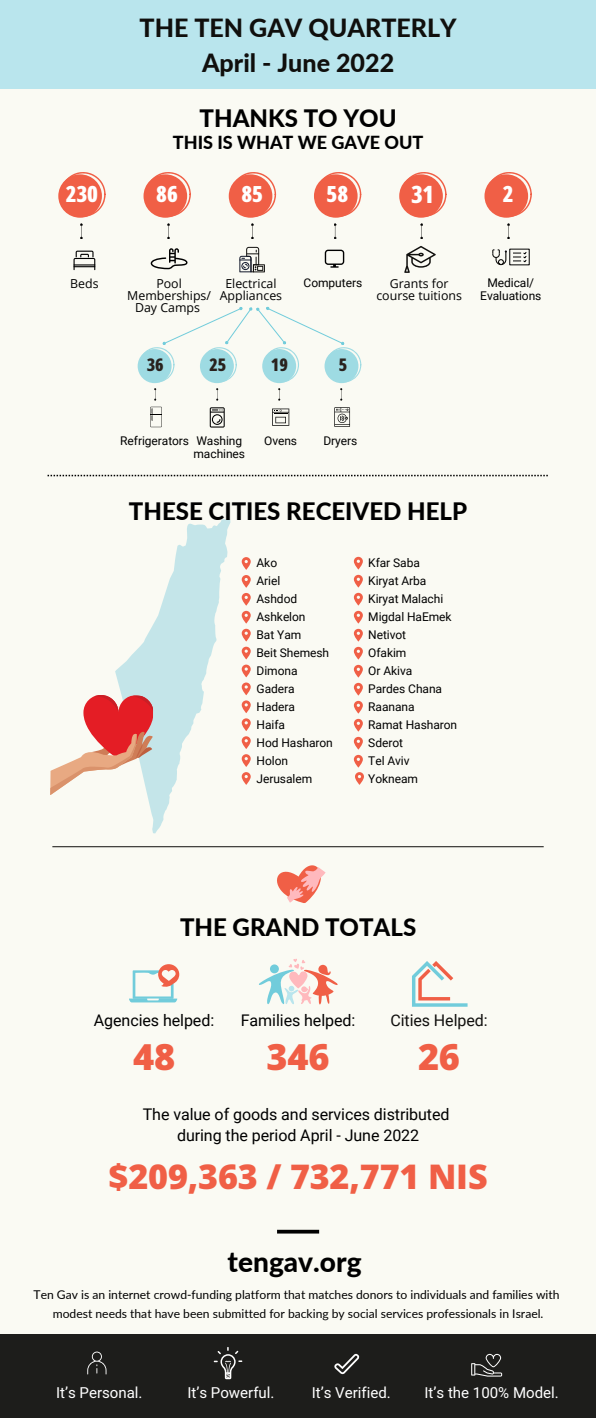
<style>
.page{position:relative;width:596px;height:1418px;background:#fff}
.page>*{position:absolute;margin:0;border:0;box-sizing:border-box;transform-origin:0 0}
.t1{font:800 36.1px "Open Sans Hebrew";letter-spacing:-.005em;color:#f05f46}
.t2{font:800 34.1px "Open Sans Hebrew";letter-spacing:-.005em;color:#f05f46}
.t3{font:800 28px "Lato";color:#000}
.t4{font:800 25px "Lato";color:#100f0d}
.t5{font:800 24px "Lato";color:#000}
.t6{font:800 24px "Open Sans Hebrew Condensed";color:#fff}
.t7{font:800 22.4px "Open Sans Hebrew Condensed";color:#fff}
.t8{font:800 18px "Lato";color:#000}
.t9{font:800 17.5px "Open Sans Hebrew Condensed";color:#29221e}
.t10{font:16px "Roboto";letter-spacing:-.005em;color:#000}
.t11{font:16px "Roboto";letter-spacing:-.005em;color:#100f0d}
.t12{font:15px "Heebo";color:#fff}
.t13{font:12.4px/11.8px "Open Sans";color:#000;text-align:center}
.t14{font:12.1px "Lato";color:#000}
.t15{font:12px/12.8px "Roboto";letter-spacing:-.005em;color:#000}
</style>
<div class="page">
<div style="left:0;top:0;width:596px;height:1417px;background:#fafaf3"></div>
<div style="left:0;top:0;width:596px;height:88px;background:#b9e5ed"></div>
<svg style="left:48px;top:475px;width:499px;height:1px"></svg>
<svg style="left:277px;top:865px;width:48px;height:38px"></svg>
<div style="left:0;top:1334px;width:596px;height:83px;background:#1d1d1b"></div>
<svg style="left:87px;top:1351px;width:19px;height:23px"></svg>
<svg style="left:214px;top:1347px;width:28px;height:32px"></svg>
<svg style="left:471px;top:1353px;width:31px;height:23px"></svg>
<svg style="left:334px;top:1353px;width:25px;height:21px"></svg>
<svg style="left:115px;top:519px;width:116px;height:315px"></svg>
<svg style="left:50px;top:695px;width:103px;height:101px"></svg>
<svg style="left:277px;top:1229px;width:42px;height:4px"></svg>
<svg style="left:259px;top:958px;width:78px;height:47px"></svg>
<svg style="left:129px;top:964px;width:50px;height:38px"></svg>
<svg style="left:412px;top:961px;width:55px;height:45px"></svg>
<svg style="left:278px;top:388px;width:2px;height:12px"></svg>
<svg style="left:272px;top:408px;width:17px;height:18px"></svg>
<svg style="left:340px;top:388px;width:2px;height:12px"></svg>
<svg style="left:334px;top:407px;width:16px;height:20px"></svg>
<svg style="left:210px;top:407px;width:15px;height:20px"></svg>
<svg style="left:216px;top:388px;width:2px;height:12px"></svg>
<svg style="left:138px;top:349px;width:33px;height:34px"></svg>
<svg style="left:150px;top:407px;width:12px;height:20px"></svg>
<svg style="left:154px;top:388px;width:2px;height:12px"></svg>
<svg style="left:420px;top:223px;width:3px;height:16px"></svg>
<svg style="left:404px;top:246px;width:31px;height:27px"></svg>
<svg style="left:399px;top:174px;width:43px;height:44px"></svg>
<svg style="left:401px;top:172px;width:45px;height:45px"></svg>
<svg style="left:325px;top:250px;width:19px;height:18px"></svg>
<svg style="left:334px;top:223px;width:2px;height:16px"></svg>
<div style="left:314px;top:174px;width:43px;height:44px;background:#f05f46;border-radius:50%"></div>
<svg style="left:316px;top:172px;width:45px;height:45px"></svg>
<svg style="left:251px;top:223px;width:2px;height:16px"></svg>
<svg style="left:239px;top:247px;width:26px;height:25px"></svg>
<div style="left:229px;top:174px;width:43px;height:44px;background:#f05f46;border-radius:50%"></div>
<svg style="left:231px;top:172px;width:45px;height:45px"></svg>
<svg style="left:507px;top:223px;width:2px;height:16px"></svg>
<svg style="left:484px;top:174px;width:44px;height:44px"></svg>
<svg style="left:486px;top:172px;width:45px;height:45px"></svg>
<svg style="left:492px;top:249px;width:35px;height:16px"></svg>
<hr style="left:52px;top:846px;width:491px;height:1px;background:#0f0e0c">
<svg style="left:80px;top:223px;width:3px;height:16px"></svg>
<svg style="left:73px;top:251px;width:22px;height:19px"></svg>
<svg style="left:58px;top:174px;width:44px;height:44px"></svg>
<svg style="left:61px;top:172px;width:45px;height:45px"></svg>
<svg style="left:167px;top:223px;width:3px;height:16px"></svg>
<svg style="left:143px;top:174px;width:44px;height:44px"></svg>
<svg style="left:146px;top:172px;width:45px;height:45px"></svg>
<svg style="left:151px;top:248px;width:36px;height:21px"></svg>
<svg style="left:242px;top:557px;width:9px;height:48px"></svg>
<svg style="left:242px;top:611px;width:9px;height:12px"></svg>
<svg style="left:242px;top:629px;width:9px;height:156px"></svg>
<svg style="left:354px;top:557px;width:9px;height:12px"></svg>
<svg style="left:354px;top:575px;width:9px;height:12px"></svg>
<svg style="left:354px;top:593px;width:9px;height:12px"></svg>
<svg style="left:354px;top:611px;width:9px;height:12px"></svg>
<svg style="left:354px;top:629px;width:9px;height:12px"></svg>
<svg style="left:354px;top:647px;width:9px;height:12px"></svg>
<svg style="left:354px;top:665px;width:9px;height:12px"></svg>
<svg style="left:354px;top:683px;width:9px;height:12px"></svg>
<svg style="left:354px;top:701px;width:9px;height:12px"></svg>
<svg style="left:354px;top:719px;width:9px;height:12px"></svg>
<svg style="left:354px;top:737px;width:9px;height:12px"></svg>
<svg style="left:354px;top:755px;width:10px;height:30px"></svg>
<svg style="left:139px;top:306px;width:222px;height:76px"></svg>
<p class="t7" style="left:65px;top:178px;width:34px">230</p>
<p class="t4" style="left:139px;top:13px;width:318px">THE TEN GAV QUARTERLY</p>
<p class="t4" style="left:202px;top:47px;width:194px">April - June 2022</p>
<p class="t5" style="left:199px;top:103px;width:198px">THANKS TO YOU</p>
<p class="t8" style="left:173px;top:131px;width:252px">THIS IS WHAT WE GAVE OUT</p>
<p class="t7" style="left:156px;top:178px;width:23px">86</p>
<p class="t7" style="left:241px;top:178px;width:23px">85</p>
<p class="t7" style="left:326px;top:178px;width:23px">58</p>
<p class="t6" style="left:411px;top:178px;width:25px">31</p>
<p class="t7" style="left:502px;top:178px;width:12px">2</p>
<p class="t13" style="left:70px;top:277px;width:30px">Beds</p>
<p class="t13" style="left:127px;top:277px;width:85px">Pool<br>Memberships/<br>Day Camps</p>
<p class="t13" style="left:220px;top:277px;width:64px">Electrical<br>Appliances</p>
<p class="t15" style="left:303px;top:276px;width:60px">Computers</p>
<p class="t13" style="left:376px;top:277px;width:87px">Grants for course tuitions</p>
<p class="t9" style="left:147px;top:352px;width:18px">36</p>
<p class="t9" style="left:209px;top:352px;width:18px">25</p>
<p class="t9" style="left:338px;top:352px;width:10px">5</p>
<p class="t9" style="left:271px;top:352px;width:18px">19</p>
<p class="t15" style="left:487px;top:276px;width:48px">Medical/</p>
<p class="t15" style="left:480px;top:289px;width:63px">Evaluations</p>
<p class="t15" style="left:120px;top:434px;width:70px">Refrigerators</p>
<p class="t15" style="left:193px;top:434px;width:53px">Washing machines</p>
<p class="t15" style="left:264px;top:434px;width:34px">Ovens</p>
<p class="t15" style="left:323px;top:434px;width:35px">Dryers</p>
<p class="t5" style="left:129px;top:496px;width:339px">THESE CITIES RECEIVED HELP</p>
<p class="t15" style="left:256px;top:556px;width:22px">Ako</p>
<p class="t15" style="left:256px;top:574px;width:25px">Ariel</p>
<p class="t15" style="left:256px;top:592px;width:42px">Ashdod</p>
<p class="t15" style="left:256px;top:610px;width:50px">Ashkelon</p>
<p class="t15" style="left:256px;top:628px;width:46px">Bat Yam</p>
<p class="t15" style="left:256px;top:646px;width:74px">Beit Shemesh</p>
<p class="t15" style="left:256px;top:664px;width:42px">Dimona</p>
<p class="t15" style="left:256px;top:682px;width:40px">Gadera</p>
<p class="t15" style="left:256px;top:700px;width:40px">Hadera</p>
<p class="t15" style="left:256px;top:718px;width:30px">Haifa</p>
<p class="t15" style="left:256px;top:736px;width:78px">Hod Hasharon</p>
<p class="t15" style="left:256px;top:754px;width:33px">Holon</p>
<p class="t15" style="left:256px;top:772px;width:57px">Jerusalem</p>
<p class="t15" style="left:368px;top:556px;width:53px">Kfar Saba</p>
<p class="t15" style="left:368px;top:574px;width:60px">Kiryat Arba</p>
<p class="t15" style="left:368px;top:592px;width:76px">Kiryat Malachi</p>
<p class="t15" style="left:368px;top:610px;width:85px">Migdal HaEmek</p>
<p class="t15" style="left:368px;top:628px;width:39px">Netivot</p>
<p class="t15" style="left:368px;top:646px;width:40px">Ofakim</p>
<p class="t15" style="left:368px;top:664px;width:45px">Or Akiva</p>
<p class="t15" style="left:368px;top:682px;width:75px">Pardes Chana</p>
<p class="t15" style="left:368px;top:700px;width:48px">Raanana</p>
<p class="t15" style="left:368px;top:718px;width:90px">Ramat Hasharon</p>
<p class="t15" style="left:368px;top:736px;width:36px">Sderot</p>
<p class="t15" style="left:368px;top:754px;width:43px">Tel Aviv</p>
<p class="t15" style="left:368px;top:772px;width:51px">Yokneam</p>
<p class="t5" style="left:180px;top:912px;width:238px">THE GRAND TOTALS</p>
<p class="t10" style="left:94px;top:1011px;width:122px">Agencies helped:</p>
<p class="t1" style="left:133px;top:1031px;width:44px">48</p>
<p class="t10" style="left:241px;top:1011px;width:116px">Families helped:</p>
<p class="t1" style="left:266px;top:1031px;width:65px">346</p>
<p class="t11" style="left:390px;top:1011px;width:99px">Cities Helped:</p>
<p class="t1" style="left:418px;top:1031px;width:44px">26</p>
<p class="t10" style="left:143px;top:1104px;width:308px">The value of goods and services distributed</p>
<p class="t10" style="left:177px;top:1126px;width:243px">during the period April - June 2022</p>
<p class="t2" style="left:108px;top:1152px;width:380px">$209,363 / 732,771 NIS</p>
<p class="t3" style="left:227px;top:1244px;width:135px">tengav.org</p>
<p class="t14" style="left:34px;top:1287px;width:527px">Ten Gav is an internet crowd-funding platform that matches donors to individuals and families with</p>
<p class="t14" style="left:53px;top:1306px;width:492px">modest needs that have been submitted for backing by social services professionals in Israel.</p>
<p class="t12" style="left:56px;top:1382px;width:88px">It’s Personal.</p>
<p class="t12" style="left:187px;top:1382px;width:89px">It’s Powerful.</p>
<p class="t12" style="left:312px;top:1382px;width:81px">It’s Verified.</p>
<p class="t12" style="left:424px;top:1382px;width:136px">It’s the 100% Model.</p>
</div>
